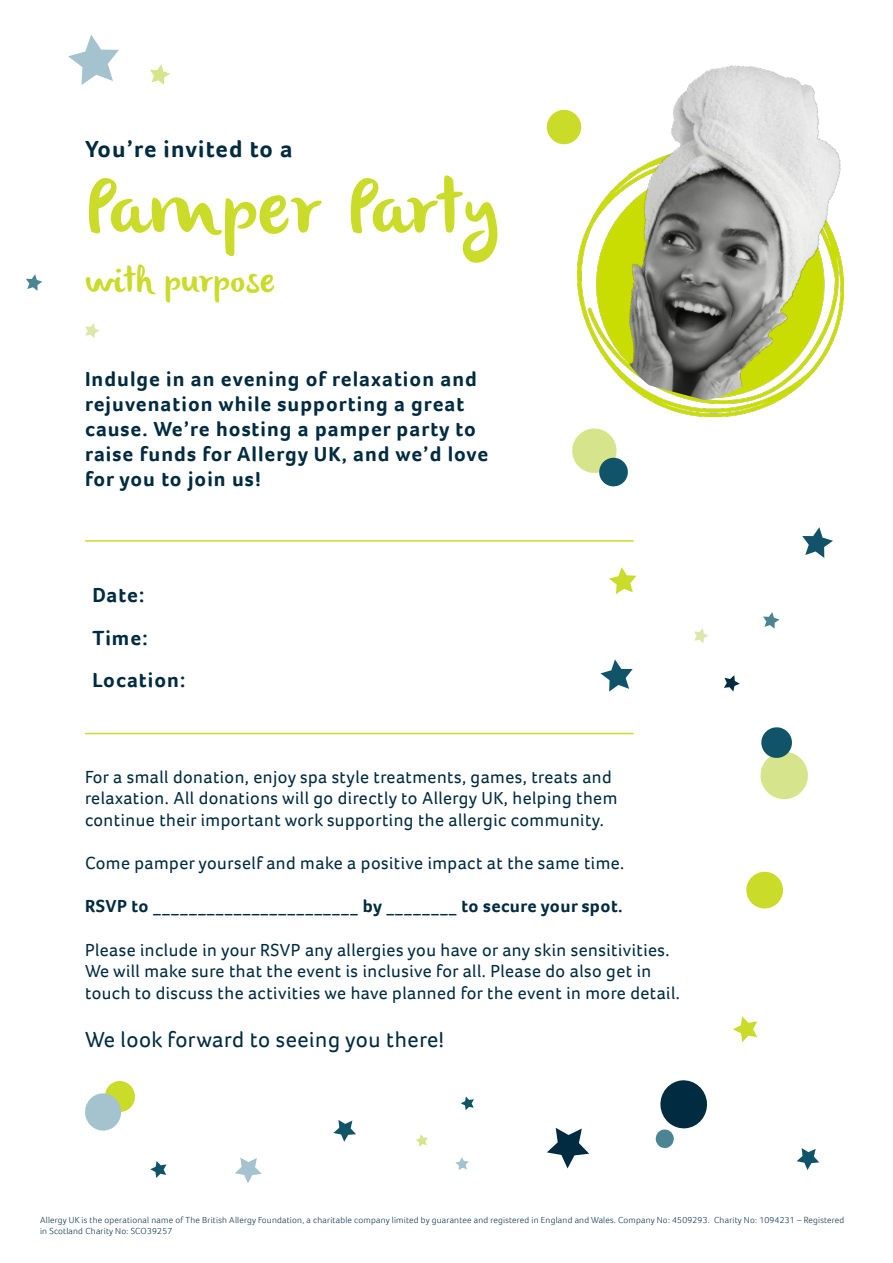
<style>
.page{position:relative;width:893px;height:1263px;background:#fff}
.page>*{position:absolute;margin:0;border:0;box-sizing:border-box;transform-origin:0 0}
.t1{font:78px "Olivier 2016";letter-spacing:.03em;color:#cadb2a}
.t2{font:36px "Olivier 2016";letter-spacing:.03em;color:#cadb2a}
.t3{font:700 24px "Foco";letter-spacing:.04em;color:#002b40}
.t4{font:22.5px "Foco";letter-spacing:.025em;color:#002b40}
.t5{font:700 21px/25.2px "Foco";letter-spacing:.05em;color:#002b40}
.t6{font:18px/21.6px "Foco";letter-spacing:.025em;color:#002b40}
.t7{font:700 18px "Foco";letter-spacing:.025em;color:#002b40}
.Main_copy{font:300 9px/10.8px "Foco";letter-spacing:.025em;color:#002b40}
</style>
<div class="page">
<img style="left:578px;top:194px;width:202px;height:223px">
<img style="left:608px;top:65px;width:236px;height:335px">
<svg style="left:85px;top:1081px;width:50px;height:50px"></svg>
<svg style="left:655px;top:1080px;width:52px;height:69px"></svg>
<svg style="left:760px;top:727px;width:48px;height:73px"></svg>
<svg style="left:746px;top:871px;width:37px;height:38px"></svg>
<svg style="left:572px;top:428px;width:56px;height:59px"></svg>
<svg style="left:546px;top:109px;width:36px;height:36px"></svg>
<hr style="left:85px;top:540px;width:549px;height:2px;background:#cadb2a">
<hr style="left:85px;top:733px;width:549px;height:1px;background:#cadb2a">
<svg style="left:333px;top:1120px;width:23px;height:22px"></svg>
<svg style="left:461px;top:1096px;width:13px;height:14px"></svg>
<svg style="left:455px;top:1157px;width:14px;height:13px"></svg>
<svg style="left:416px;top:1134px;width:12px;height:13px"></svg>
<svg style="left:235px;top:1157px;width:27px;height:26px"></svg>
<svg style="left:150px;top:1161px;width:17px;height:17px"></svg>
<svg style="left:547px;top:1128px;width:42px;height:40px"></svg>
<svg style="left:733px;top:1016px;width:24px;height:26px"></svg>
<svg style="left:609px;top:567px;width:27px;height:27px"></svg>
<svg style="left:763px;top:612px;width:16px;height:17px"></svg>
<svg style="left:724px;top:675px;width:16px;height:17px"></svg>
<svg style="left:694px;top:628px;width:15px;height:15px"></svg>
<svg style="left:600px;top:659px;width:33px;height:33px"></svg>
<svg style="left:150px;top:64px;width:20px;height:21px"></svg>
<svg style="left:68px;top:35px;width:51px;height:50px"></svg>
<svg style="left:802px;top:527px;width:31px;height:31px"></svg>
<svg style="left:797px;top:1148px;width:22px;height:22px"></svg>
<svg style="left:85px;top:323px;width:15px;height:15px"></svg>
<svg style="left:26px;top:274px;width:16px;height:17px"></svg>
<p class="t3" style="left:85px;top:133px;width:209px">You’re invited to a</p>
<p class="t1" style="left:85px;top:163px;width:416px">Pamper Party</p>
<p class="t2" style="left:85px;top:259px;width:191px">with purpose</p>
<p class="t5" style="left:85px;top:366px;width:405px">Indulge in an evening of relaxation and rejuvenation while supporting a great cause. We’re hosting a pamper party to raise funds for Allergy UK, and we’d love for you to join us!</p>
<p class="t5" style="left:92px;top:582px;width:53px">Date:</p>
<p class="t5" style="left:92px;top:625px;width:57px">Time:</p>
<p class="t5" style="left:92px;top:667px;width:94px">Location:</p>
<p class="t6" style="left:85px;top:766px;width:534px">For a small donation, enjoy spa style treatments, games, treats and relaxation. All donations will go directly to Allergy UK, helping them continue their important work supporting the allergic community.</p>
<p class="t6" style="left:85px;top:852px;width:541px">Come pamper yourself and make a positive impact at the same time.</p>
<p class="t7" style="left:85px;top:894px;width:539px">RSVP to _______________________ by ________ to secure your spot.</p>
<p class="t6" style="left:85px;top:938px;width:596px">Please include in your RSVP any allergies you have or any skin sensitivities.<br>We will make sure that the event is inclusive for all. Please do also get in touch to discuss the activities we have planned for the event in more detail.</p>
<p class="t4" style="left:85px;top:1025px;width:360px">We look forward to seeing you there!</p>
<p class="Main_copy" style="left:40px;top:1215px;width:806px">Allergy UK is the operational name of The British Allergy Foundation, a charitable company limited by guarantee and registered in England and Wales. Company No: 4509293. Charity No: 1094231 – Registered in Scotland Charity No: SCO39257</p>
</div>
